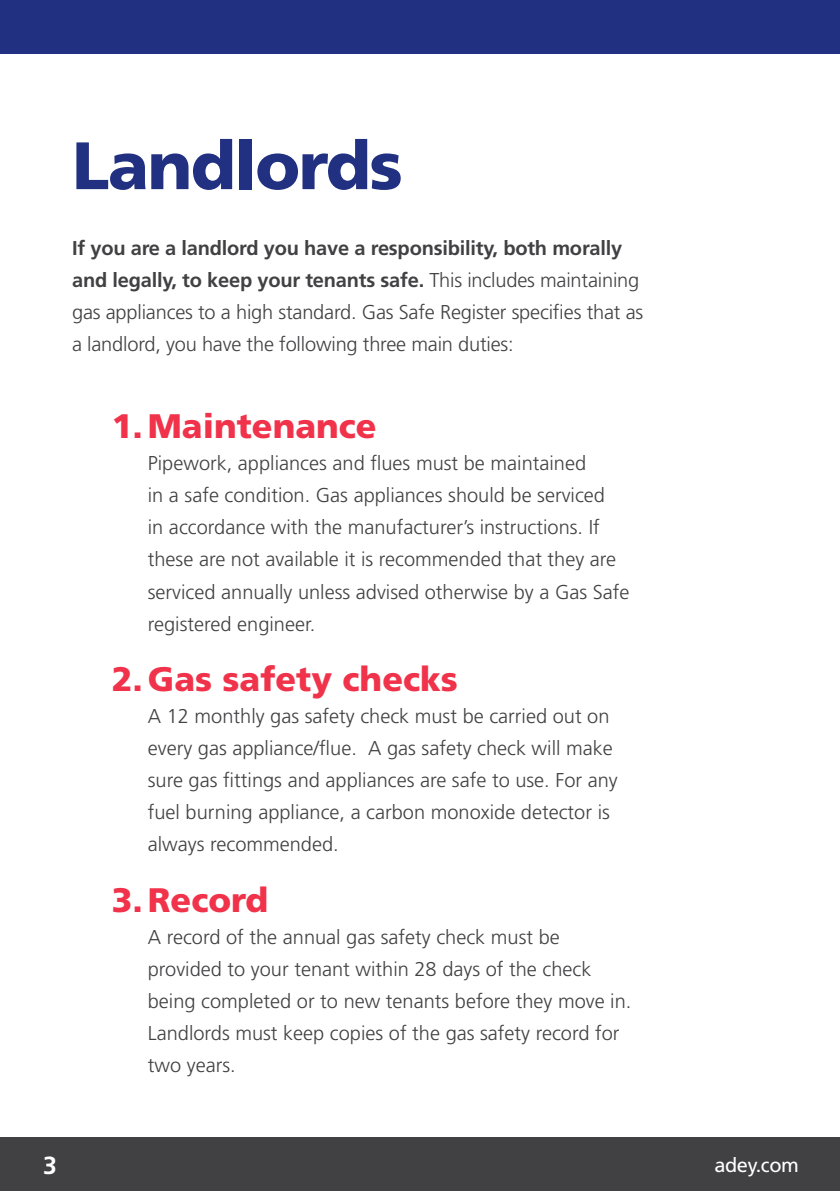
<style>
.page{position:relative;width:840px;height:1191px;background:#fff}
.page>*{position:absolute;margin:0;border:0;box-sizing:border-box;transform-origin:0 0}
.t1{font:900 67px "Frutiger";letter-spacing:-.02em;color:#213080}
.t2{font:900 34px "Frutiger";color:#f0334a}
.t3{font:700 24.8px "Frutiger";color:#fff}
.t4{font:300 20px/32px "Frutiger";color:#414042}
.t5{font:20px "Frutiger LT Std";letter-spacing:-.02em;color:#fff}
.s1{font-weight:700}
</style>
<div class="page">
<div style="left:0;top:1137px;width:839px;height:54px;background:#414042"></div>
<div style="left:0;top:0;width:839px;height:54px;background:#213080"></div>
<h1 class="t1" style="left:72px;top:125px;width:332px">Landlords</h1>
<p class="t4" style="left:72px;top:232px;width:572px"><span class="s1">If you are a landlord you have a responsibility, both morally and legally, to keep your tenants safe.</span> This includes maintaining gas appliances to a high standard. Gas Safe Register specifies that as a landlord, you have the following three main duties:</p>
<h2 class="t2" style="left:112px;top:406px;width:266px">1.Maintenance</h2>
<p class="t4" style="left:148px;top:448px;width:483px">Pipework, appliances and flues must be maintained<br>in a safe condition. Gas appliances should be serviced<br>in accordance with the manufacturer’s instructions. If these are not available it is recommended that they are serviced annually unless advised otherwise by a Gas Safe registered engineer.</p>
<h2 class="t2" style="left:112px;top:659px;width:347px">2.Gas safety checks</h2>
<p class="t4" style="left:148px;top:700px;width:471px">A 12 monthly gas safety check must be carried out on every gas appliance/flue. A gas safety check will make sure gas fittings and appliances are safe to use. For any fuel burning appliance, a carbon monoxide detector is always recommended.</p>
<h2 class="t2" style="left:112px;top:879px;width:158px">3.Record</h2>
<p class="t4" style="left:148px;top:921px;width:485px">A record of the annual gas safety check must be provided to your tenant within 28 days of the check being completed or to new tenants before they move in.<br>Landlords must keep copies of the gas safety record for two years.</p>
<p class="t3" style="left:43px;top:1151px;width:15px">3</p>
<p class="t5" style="left:714px;top:1153px;width:86px">adey.com</p>
</div>
